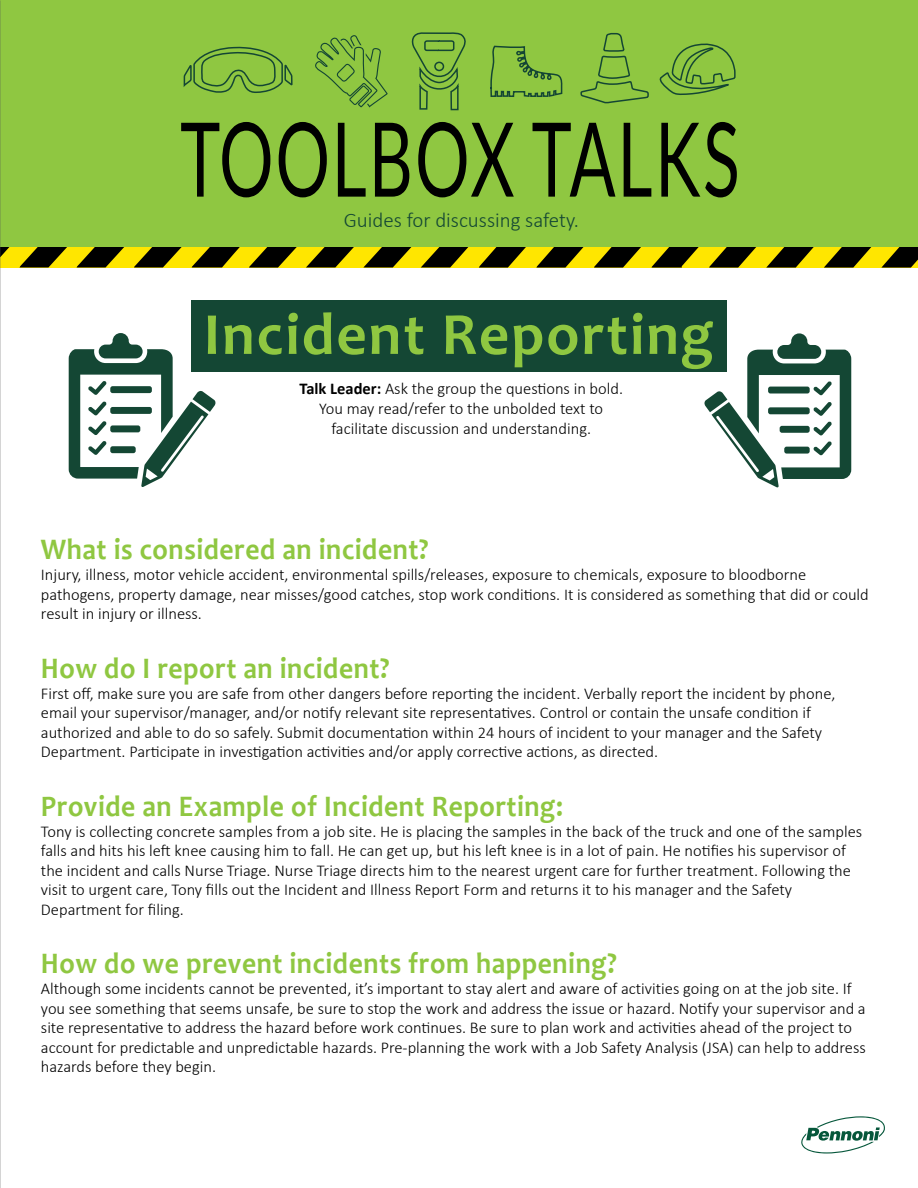
<style>
.page{position:relative;width:918px;height:1188px;background:#fff}
.page>*{position:absolute;margin:0;border:0;box-sizing:border-box;transform-origin:0 0}
.t1{font:103.05px "Lato";letter-spacing:.03em;color:#000;scale:.66 1}
.t2{font:700 60.3px "Candara";letter-spacing:.035em;color:#8fc741}
.t3{font:700 30px "Candara";letter-spacing:.02em;color:#8fc741;scale:.92 1}
.t4{font:300 21px "Calibri";color:#144734}
.t5{font:300 16.5px/19.5px "Calibri";color:#000}
.s1{font-weight:700}
</style>
<div class="page">
<div style="left:191px;top:300px;width:536px;height:72px;background:#144734"></div>
<svg style="left:0;top:246px;width:918px;height:22px;background:#7f7602"></svg>
<div style="left:0;top:0;width:918px;height:246px;background:#8fc741"></div>
<svg style="left:659px;top:43px;width:77px;height:52px"></svg>
<svg style="left:580px;top:33px;width:69px;height:71px"></svg>
<svg style="left:183px;top:46px;width:110px;height:47px"></svg>
<svg style="left:490px;top:46px;width:73px;height:51px"></svg>
<svg style="left:411px;top:32px;width:55px;height:79px"></svg>
<svg style="left:315px;top:35px;width:73px;height:73px"></svg>
<svg style="left:69px;top:333px;width:147px;height:154px"></svg>
<svg style="left:704px;top:333px;width:147px;height:155px"></svg>
<svg style="left:801px;top:1116px;width:84px;height:38px"></svg>
<h1 class="t1" style="left:180px;top:102px;width:849px">TOOLBOX TALKS</h1>
<p class="t4" style="left:344px;top:207px;width:237px">Guides for discussing safety.</p>
<h2 class="t2" style="left:204px;top:296px;width:511px">Incident Reporting</h2>
<p class="t5" style="left:300px;top:378px;width:325px;line-height:20.2px;text-align:center"><span class="s1">Talk Leader:</span> Ask the group the questions in bold.<br>You may read/refer to the unbolded text to facilitate discussion and understanding.</p>
<h3 class="t3" style="left:41px;top:531px;width:423px">What is considered an incident?</h3>
<p class="t5" style="left:41px;top:565px;width:829px">Injury, illness, motor vehicle accident, environmental spills/releases, exposure to chemicals, exposure to bloodborne pathogens, property damage, near misses/good catches, stop work conditions. It is considered as something that did or could result in injury or illness.</p>
<h3 class="t3" style="left:41px;top:649px;width:381px">How do I report an incident?</h3>
<p class="t5" style="left:41px;top:683px;width:796px">First off, make sure you are safe from other dangers before reporting the incident. Verbally report the incident by phone, email your supervisor/manager, and/or notify relevant site representatives. Control or contain the unsafe condition if authorized and able to do so safely. Submit documentation within 24 hours of incident to your manager and the Safety Department. Participate in investigation activities and/or apply corrective actions, as directed.</p>
<h3 class="t3" style="left:41px;top:787px;width:569px">Provide an Example of Incident Reporting:</h3>
<p class="t5" style="left:41px;top:821px;width:823px">Tony is collecting concrete samples from a job site. He is placing the samples in the back of the truck and one of the samples falls and hits his left knee causing him to fall. He can get up, but his left knee is in a lot of pain. He notifies his supervisor of the incident and calls Nurse Triage. Nurse Triage directs him to the nearest urgent care for further treatment. Following the visit to urgent care, Tony fills out the Incident and Illness Report Form and returns it to his manager and the Safety Department for filing.</p>
<h3 class="t3" style="left:41px;top:945px;width:628px">How do we prevent incidents from happening?</h3>
<p class="t5" style="left:41px;top:979px;width:826px">Although some incidents cannot be prevented, it’s important to stay alert and aware of activities going on at the job site. If you see something that seems unsafe, be sure to stop the work and address the issue or hazard. Notify your supervisor and a site representative to address the hazard before work continues. Be sure to plan work and activities ahead of the project to account for predictable and unpredictable hazards. Pre-planning the work with a Job Safety Analysis (JSA) can help to address hazards before they begin.</p>
</div>
